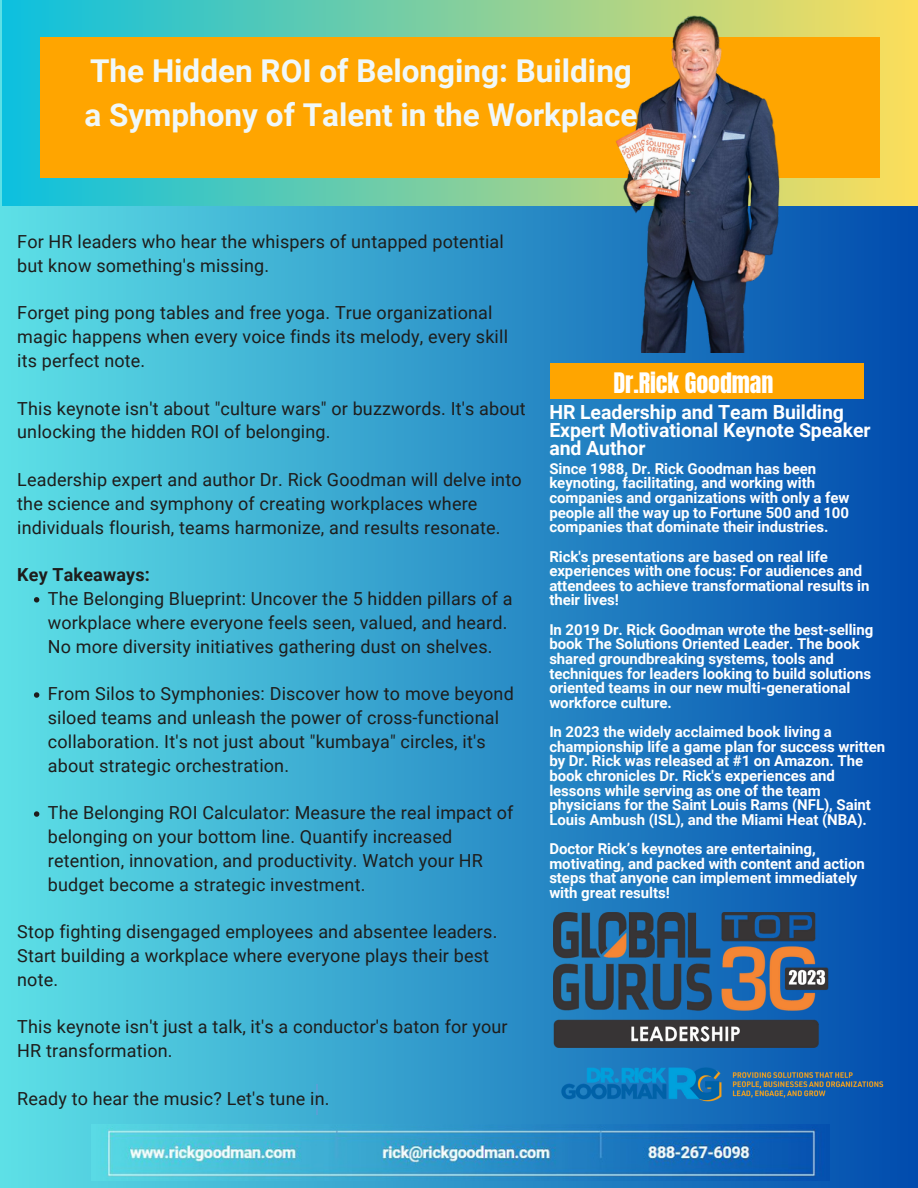
<style>
.page{position:relative;width:918px;height:1188px;background:#fff}
.page>*{position:absolute;margin:0;border:0;box-sizing:border-box;transform-origin:0 0}
.t1{font:700 31.5px/43.8px "Roboto";color:#f0f8f9}
.t2{font:24px "Anton";letter-spacing:-.005em;color:#fff}
.t3{font:700 19.5px/18px "Roboto";letter-spacing:-.005em;color:#fff}
.t4{font:18px/23.9px "Roboto";letter-spacing:.01em;color:#1e1d1c}
.t5{font:700 18px "Roboto";letter-spacing:.01em;color:#1e1d1c}
.t6{font:700 15px/14.7px "Roboto";letter-spacing:-.005em;color:#fff}
</style>
<div class="page">
<div style="left:0;top:0;width:918px;height:1188px;background:linear-gradient(to right,#5de0e6,#014bad)"></div>
<div style="left:2px;top:0;width:916px;height:205px;background:linear-gradient(to right,#0dc0de,#fcde5b)"></div>
<div style="left:41px;top:37px;width:839px;height:141px;background:#ffa500"></div>
<div style="left:550px;top:363px;width:314px;height:36px;background:#ffa500"></div>
<hr style="left:316px;top:1084px;width:2px;height:31px;background:#58a1d5">
<img style="left:561px;top:9px;width:265px;height:343px">
<img style="left:554px;top:1058px;width:338px;height:52px">
<img style="left:554px;top:913px;width:275px;height:135px">
<img style="left:92px;top:1125px;width:738px;height:56px">
<svg style="left:34px;top:597px;width:5px;height:6px"></svg>
<svg style="left:34px;top:692px;width:5px;height:6px"></svg>
<svg style="left:34px;top:811px;width:5px;height:6px"></svg>
<p class="t1" style="left:84px;top:49px;width:555px">The Hidden ROI of Belonging: Building a Symphony of Talent in the Workplace</p>
<h4 class="t4" style="left:17px;top:230px;width:488px">For HR leaders who hear the whispers of untapped potential but know something's missing.</h4>
<h4 class="t4" style="left:17px;top:301px;width:492px">Forget ping pong tables and free yoga. True organizational magic happens when every voice finds its melody, every skill its perfect note.</h4>
<h3 class="t4" style="left:17px;top:397px;width:510px">This keynote isn't about "culture wars" or buzzwords. It's about unlocking the hidden ROI of belonging.</h3>
<p class="t4" style="left:17px;top:468px;width:506px">Leadership expert and author Dr. Rick Goodman will delve into the science and symphony of creating workplaces where individuals flourish, teams harmonize, and results resonate.</p>
<p class="t5" style="left:17px;top:565px;width:134px">Key Takeaways:</p>
<p class="t4" style="left:48px;top:587px;width:466px">The Belonging Blueprint: Uncover the 5 hidden pillars of a workplace where everyone feels seen, valued, and heard.<br>No more diversity initiatives gathering dust on shelves.</p>
<h4 class="t4" style="left:48px;top:682px;width:468px">From Silos to Symphonies: Discover how to move beyond siloed teams and unleash the power of cross-functional collaboration. It's not just about "kumbaya" circles, it's about strategic orchestration.</h4>
<h4 class="t4" style="left:48px;top:801px;width:467px">The Belonging ROI Calculator: Measure the real impact of belonging on your bottom line. Quantify increased retention, innovation, and productivity. Watch your HR budget become a strategic investment.</h4>
<h4 class="t4" style="left:17px;top:920px;width:482px">Stop fighting disengaged employees and absentee leaders.<br>Start building a workplace where everyone plays their best note.</h4>
<h2 class="t4" style="left:17px;top:1015px;width:492px">This keynote isn't just a talk, it's a conductor's baton for your<br>HR transformation.</h2>
<h3 class="t4" style="left:17px;top:1087px;width:314px">Ready to hear the music? Let's tune in.</h3>
<p class="t2" style="left:614px;top:366px;width:161px">Dr.Rick Goodman</p>
<p class="t3" style="left:549px;top:404px;width:323px">HR Leadership and Team Building<br>Expert Motivational Keynote Speaker and Author</p>
<p class="t6" style="left:549px;top:461px;width:302px">Since 1988, Dr. Rick Goodman has been keynoting, facilitating, and working with companies and organizations with only a few people all the way up to Fortune 500 and 100 companies that dominate their industries.</p>
<p class="t6" style="left:549px;top:549px;width:322px">Rick's presentations are based on real life experiences with one focus: For audiences and attendees to achieve transformational results in their lives!</p>
<p class="t6" style="left:549px;top:622px;width:326px">In 2019 Dr. Rick Goodman wrote the best-selling book The Solutions Oriented Leader. The book shared groundbreaking systems, tools and techniques for leaders looking to build solutions oriented teams in our new multi-generational workforce culture.</p>
<p class="t6" style="left:549px;top:725px;width:337px">In 2023 the widely acclaimed book living a championship life a game plan for success written by Dr. Rick was released at #1 on Amazon. The book chronicles Dr. Rick's experiences and lessons while serving as one of the team physicians for the Saint Louis Rams (NFL), Saint Louis Ambush (ISL), and the Miami Heat (NBA).</p>
<p class="t6" style="left:549px;top:842px;width:317px">Doctor Rick’s keynotes are entertaining, motivating, and packed with content and action steps that anyone can implement immediately with great results!</p>
</div>
